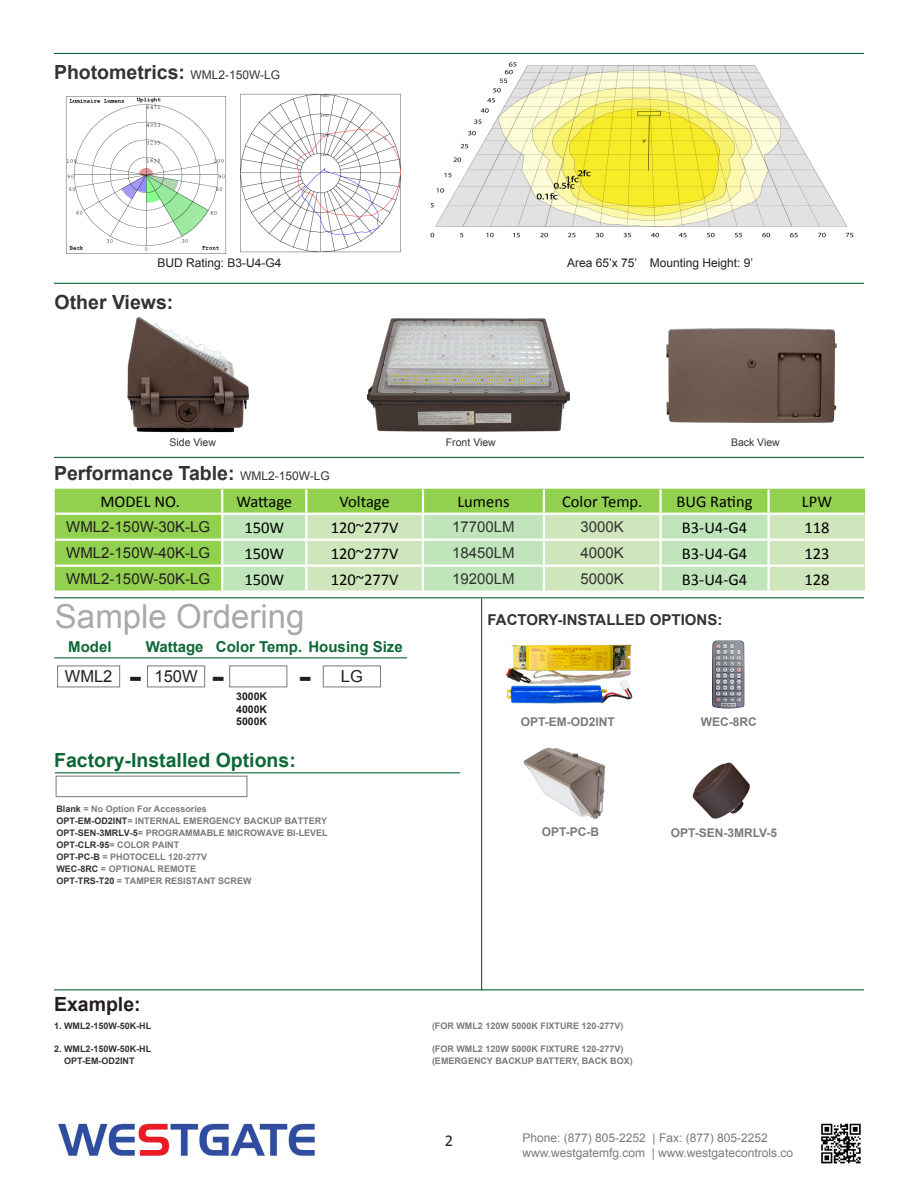
<style>
.page{position:relative;width:918px;height:1188px;background:#fff}
.page>*{position:absolute;margin:0;border:0;box-sizing:border-box;transform-origin:0 0}
.t1{font:33px "Arial";color:#a8a9ad}
.t2{font:700 28.5px "Verdana";color:#231f20}
.t3{font:700 19.5px "Arial";color:#333}
.t4{font:700 19.5px "Arial";color:#0d6736}
.t5{font:700 19.5px "Arial";color:#231f20}
.t6{font:16.5px "Calibri";color:#000}
.t7{font:16.5px "Arial";color:#231f20}
.t8{font:16.5px "Calibri";color:#231f20}
.t9{font:15px "Arial";color:#231f20}
.t10{font:15px "Arial";color:#323332}
.t11{font:700 15px "Arial";color:#0d6736}
.t12{font:700 15px "Arial";color:#333}
.t13{font:12px "Arial";color:#787a7d}
.t14{font:12px "Arial";color:#231f20}
.t15{font:700 12px "Arial";color:#7a7b7e}
.t16{font:10.5px "Arial";color:#333}
.t17{font:700 10.5px "Arial";color:#231f20}
.t18{font:700 9px/12px "Arial";color:#7a7b7e}
.t19{font:700 9px "Arial";color:#7b7b7e}
.t20{font:700 9px "Arial";color:#333}
.t21{font:700 9px "Arial";color:#323332}
.s1{font-weight:400;font-size:12px}
.s2{color:#323332}
.s3{color:#343333}
</style>
<div class="page">
<hr style="left:54px;top:457px;width:810px;height:1px;background:#0d6736">
<hr style="left:54px;top:53px;width:810px;height:1px;background:#0d6736">
<hr style="left:54px;top:283px;width:810px;height:1px;background:#0d6736">
<div style="left:55px;top:489px;width:810px;height:102px;background:#92d050"></div>
<svg style="left:223px;top:514px;width:642px;height:77px"></svg>
<hr style="left:221px;top:489px;width:2px;height:24px;background:#fff">
<hr style="left:305px;top:489px;width:2px;height:24px;background:#fff">
<hr style="left:422px;top:489px;width:2px;height:24px;background:#fff">
<hr style="left:543px;top:489px;width:2px;height:24px;background:#fff">
<hr style="left:659px;top:489px;width:3px;height:24px;background:#fff">
<hr style="left:767px;top:489px;width:3px;height:24px;background:#fff">
<hr style="left:221px;top:515px;width:2px;height:24px;background:#fff">
<hr style="left:305px;top:515px;width:2px;height:24px;background:#fff">
<hr style="left:422px;top:515px;width:2px;height:24px;background:#fff">
<hr style="left:543px;top:515px;width:2px;height:24px;background:#fff">
<hr style="left:659px;top:515px;width:3px;height:24px;background:#fff">
<hr style="left:767px;top:515px;width:3px;height:24px;background:#fff">
<hr style="left:221px;top:541px;width:2px;height:24px;background:#fff">
<hr style="left:305px;top:541px;width:2px;height:24px;background:#fff">
<hr style="left:422px;top:541px;width:2px;height:24px;background:#fff">
<hr style="left:543px;top:541px;width:2px;height:24px;background:#fff">
<hr style="left:659px;top:541px;width:3px;height:24px;background:#fff">
<hr style="left:767px;top:541px;width:3px;height:24px;background:#fff">
<hr style="left:221px;top:567px;width:2px;height:24px;background:#fff">
<hr style="left:305px;top:567px;width:2px;height:24px;background:#fff">
<hr style="left:422px;top:567px;width:2px;height:24px;background:#fff">
<hr style="left:543px;top:567px;width:2px;height:24px;background:#fff">
<hr style="left:659px;top:567px;width:3px;height:24px;background:#fff">
<hr style="left:767px;top:567px;width:3px;height:24px;background:#fff">
<hr style="left:56px;top:513px;width:166px;height:2px;background:#fff">
<hr style="left:222px;top:513px;width:84px;height:2px;background:#fff">
<hr style="left:306px;top:513px;width:117px;height:2px;background:#fff">
<hr style="left:423px;top:513px;width:121px;height:2px;background:#fff">
<hr style="left:544px;top:513px;width:117px;height:2px;background:#fff">
<hr style="left:661px;top:513px;width:108px;height:2px;background:#fff">
<hr style="left:769px;top:513px;width:95px;height:2px;background:#fff">
<hr style="left:56px;top:539px;width:166px;height:2px;background:#fff">
<hr style="left:222px;top:539px;width:84px;height:2px;background:#fff">
<hr style="left:306px;top:539px;width:117px;height:2px;background:#fff">
<hr style="left:423px;top:539px;width:121px;height:2px;background:#fff">
<hr style="left:544px;top:539px;width:117px;height:2px;background:#fff">
<hr style="left:661px;top:539px;width:108px;height:2px;background:#fff">
<hr style="left:769px;top:539px;width:95px;height:2px;background:#fff">
<hr style="left:56px;top:565px;width:166px;height:2px;background:#fff">
<hr style="left:222px;top:565px;width:84px;height:2px;background:#fff">
<hr style="left:306px;top:565px;width:117px;height:2px;background:#fff">
<hr style="left:423px;top:565px;width:121px;height:2px;background:#fff">
<hr style="left:544px;top:565px;width:117px;height:2px;background:#fff">
<hr style="left:661px;top:565px;width:108px;height:2px;background:#fff">
<hr style="left:769px;top:565px;width:95px;height:2px;background:#fff">
<hr style="left:54px;top:597px;width:810px;height:1px;background:#0d6736">
<hr style="left:54px;top:989px;width:810px;height:1px;background:#0d6736">
<img style="left:65px;top:96px;width:162px;height:158px">
<img style="left:240px;top:93px;width:161px;height:160px">
<img style="left:430px;top:62px;width:424px;height:176px">
<img style="left:58px;top:1123px;width:257px;height:34px">
<img style="left:821px;top:1123px;width:40px;height:41px">
<hr style="left:55px;top:772px;width:405px;height:1px;background:#0d6736">
<div style="left:56px;top:776px;width:191px;height:21px;background:#fff;border:1px solid #787a7d"></div>
<hr style="left:481px;top:598px;width:1px;height:392px;background:#0d6736">
<div style="left:57px;top:666px;width:63px;height:21px;border:1px solid #787a7d"></div>
<div style="left:147px;top:666px;width:58px;height:21px;border:1px solid #787a7d"></div>
<div style="left:229px;top:666px;width:58px;height:21px;background:#fff;border:1px solid #787a7d"></div>
<hr style="left:54px;top:657px;width:353px;height:1px;background:#0d6736">
<img style="left:127px;top:317px;width:121px;height:116px">
<img style="left:368px;top:318px;width:201px;height:114px">
<img style="left:666px;top:328px;width:171px;height:95px">
<img style="left:712px;top:640px;width:33px;height:69px">
<img style="left:692px;top:762px;width:58px;height:57px">
<div style="left:323px;top:666px;width:58px;height:21px;border:1px solid #787a7d"></div>
<img style="left:505px;top:644px;width:128px;height:60px">
<img style="left:523px;top:747px;width:83px;height:72px">
<p class="t3" style="left:54px;top:60px;width:228px">Photometrics: <span class="s1">WML2-150W-LG</span></p>
<p class="t14" style="left:157px;top:255px;width:126px">BUD Rating: B3-U4-G4</p>
<p class="t14" style="left:567px;top:255px;width:188px">Area 65’x 75’ Mounting Height: 9’</p>
<p class="t3" style="left:55px;top:289px;width:120px">Other Views:</p>
<p class="t16" style="left:170px;top:436px;width:48px">Side View</p>
<p class="t16" style="left:446px;top:436px;width:51px">Front View</p>
<p class="t16" style="left:731px;top:436px;width:50px">Back View</p>
<p class="t3" style="left:54px;top:460px;width:277px">Performance Table: <span class="s1">WML2-150W-LG</span></p>
<p class="t6" style="left:100px;top:491px;width:81px">MODEL NO.</p>
<p class="t6" style="left:236px;top:491px;width:57px">Wattage</p>
<p class="t6" style="left:340px;top:491px;width:52px">Voltage</p>
<p class="t6" style="left:457px;top:491px;width:54px">Lumens</p>
<p class="t6" style="left:562px;top:491px;width:82px">Color Temp.</p>
<p class="t6" style="left:677px;top:491px;width:78px">BUG Rating</p>
<p class="t6" style="left:802px;top:491px;width:32px">LPW</p>
<p class="t9" style="left:66px;top:517px;width:145px">WML2-150W-30K-LG</p>
<p class="t6" style="left:244px;top:517px;width:41px">150W</p>
<p class="t6" style="left:331px;top:517px;width:69px">120~277V</p>
<p class="t10" style="left:452px;top:517px;width:64px">17700LM</p>
<p class="t10" style="left:581px;top:517px;width:45px">3000K</p>
<p class="t6" style="left:682px;top:517px;width:67px">B3-U4-G4</p>
<p class="t6" style="left:804px;top:517px;width:27px">118</p>
<p class="t9" style="left:66px;top:543px;width:145px">WML2-150W-40K-LG</p>
<p class="t6" style="left:244px;top:543px;width:41px">150W</p>
<p class="t6" style="left:331px;top:543px;width:69px">120~277V</p>
<p class="t10" style="left:452px;top:543px;width:64px">18450LM</p>
<p class="t10" style="left:581px;top:543px;width:45px">4000K</p>
<p class="t6" style="left:682px;top:543px;width:67px">B3-U4-G4</p>
<p class="t6" style="left:804px;top:543px;width:27px">123</p>
<p class="t9" style="left:66px;top:569px;width:145px">WML2-150W-50K-LG</p>
<p class="t6" style="left:244px;top:569px;width:41px">150W</p>
<p class="t6" style="left:331px;top:569px;width:69px">120~277V</p>
<p class="t10" style="left:452px;top:569px;width:64px">19200LM</p>
<p class="t10" style="left:581px;top:569px;width:45px">5000K</p>
<p class="t6" style="left:682px;top:569px;width:67px">B3-U4-G4</p>
<p class="t6" style="left:804px;top:569px;width:27px">128</p>
<p class="t1" style="left:55px;top:595px;width:251px">Sample Ordering</p>
<p class="t7" style="left:65px;top:666px;width:49px">WML2</p>
<p class="t7" style="left:155px;top:666px;width:45px">150W</p>
<p class="t11" style="left:68px;top:636px;width:45px">Model</p>
<p class="t11" style="left:146px;top:636px;width:59px">Wattage</p>
<p class="t11" style="left:216px;top:636px;width:188px">Color Temp. Housing Size</p>
<p class="t2" style="left:129px;top:659px;width:15px">-</p>
<p class="t2" style="left:212px;top:659px;width:15px">-</p>
<p class="t17" style="left:236px;top:689px;width:32px">3000K</p>
<p class="t17" style="left:236px;top:702px;width:32px">4000K</p>
<p class="t17" style="left:236px;top:714px;width:32px">5000K</p>
<p class="t2" style="left:298px;top:659px;width:15px">-</p>
<p class="t7" style="left:341px;top:666px;width:24px">LG</p>
<p class="t4" style="left:54px;top:747px;width:243px">Factory-Installed Options:</p>
<p class="t18" style="left:56px;top:803px;width:273px"><span class="s2">Blank</span> = No Option For Accessories<br><span class="s2">OPT-EM-OD2INT</span>= INTERNAL EMERGENCY BACKUP BATTERY <span class="s2">OPT-SEN-3MRLV-5</span>= PROGRAMMABLE MICROWAVE BI-LEVEL <span class="s2">OPT-CLR-95</span>= COLOR PAINT<br><span class="s2">OPT-PC-B</span> = PHOTOCELL 120-277V<br><span class="s2">W</span><span class="s3">EC</span><span class="s2">-8RC</span> = OPTIONAL REMOTE<br><span class="s3">OPT-TRS-T20</span> = TAMPER RESISTANT SCREW</p>
<p class="t12" style="left:488px;top:610px;width:236px">FACTORY-INSTALLED OPTIONS:</p>
<p class="t15" style="left:521px;top:714px;width:96px">OPT-EM-OD2INT</p>
<p class="t15" style="left:542px;top:823px;width:59px">OPT-PC-B</p>
<p class="t15" style="left:701px;top:714px;width:57px">WEC-8RC</p>
<p class="t15" style="left:671px;top:825px;width:108px">OPT-SEN-3MRLV-5</p>
<p class="t5" style="left:54px;top:992px;width:88px">Example:</p>
<p class="t20" style="left:54px;top:1020px;width:99px">1. WML2-150W-50K-HL</p>
<p class="t19" style="left:432px;top:1020px;width:193px">(FOR WML2 120W 5000K FIXTURE 120-277V)</p>
<p class="t20" style="left:54px;top:1043px;width:99px">2. WML2-150W-50K-HL</p>
<p class="t19" style="left:432px;top:1043px;width:193px">(FOR WML2 120W 5000K FIXTURE 120-277V)</p>
<p class="t21" style="left:64px;top:1055px;width:72px">OPT-EM-OD2INT</p>
<p class="t18" style="left:432px;top:1055px;width:202px">(EMERGENCY BACKUP BATTERY, BACK BOX)</p>
<p class="t8" style="left:445px;top:1130px;width:10px">2</p>
<p class="t13" style="left:522px;top:1130px;width:247px">Phone: (877) 805-2252 | Fax: (877) 805-2252</p>
<p class="t13" style="left:522px;top:1145px;width:272px">www.westgatemfg.com | www.westgatecontrols.co</p>
</div>
